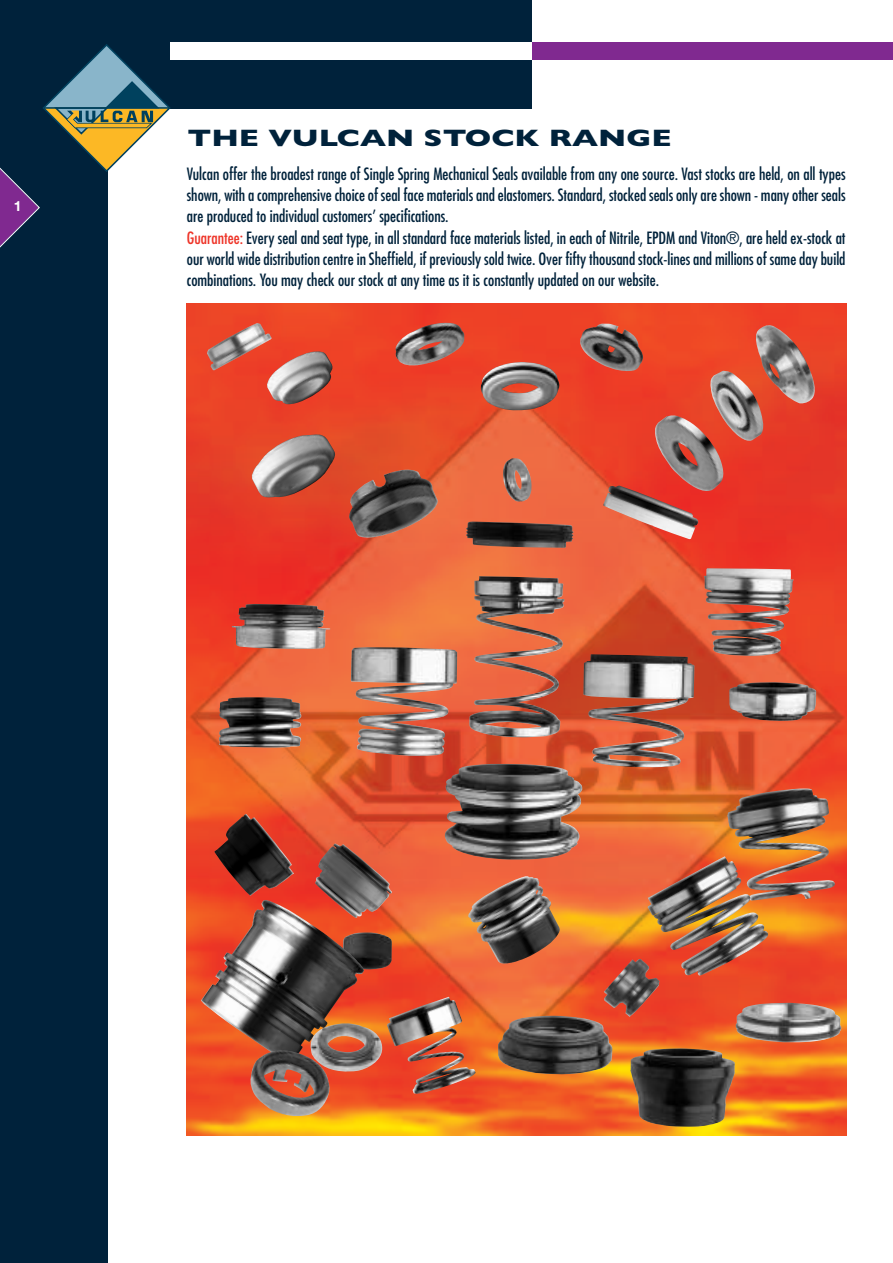
<style>
.page{position:relative;width:893px;height:1263px;background:#fff}
.page>*{position:absolute;margin:0;border:0;box-sizing:border-box;transform-origin:0 0}
.t1{font:24px "Gill Sans Bold TT";color:#00223b;scale:1.3 1}
.t2{font:condensed 16.5px/21.3px "Futura";color:#00223b}
.t3{font:700 14.1px "Helvetica Neue";color:#fff}
.s1{color:#ee3529}
</style>
<div class="page">
<div style="left:0;top:0;width:531px;height:109px;background:#00223b"></div>
<div style="left:531px;top:43px;width:362px;height:17px;background:#802990"></div>
<div style="left:170px;top:43px;width:361px;height:17px;background:#fff"></div>
<div style="left:0;top:0;width:108px;height:1263px;background:#00223b"></div>
<svg style="left:0;top:44px;width:170px;height:204px"></svg>
<img style="left:187px;top:304px;width:660px;height:832px">
<img style="left:351px;top:647px;width:107px;height:109px">
<img style="left:583px;top:654px;width:112px;height:113px">
<img style="left:469px;top:576px;width:96px;height:161px">
<img style="left:444px;top:763px;width:138px;height:97px">
<img style="left:654px;top:414px;width:71px;height:80px">
<img style="left:710px;top:370px;width:55px;height:74px">
<img style="left:348px;top:469px;width:90px;height:69px">
<img style="left:395px;top:323px;width:71px;height:42px">
<img style="left:578px;top:323px;width:66px;height:49px">
<img style="left:480px;top:362px;width:79px;height:49px">
<img style="left:498px;top:1015px;width:115px;height:59px">
<img style="left:387px;top:997px;width:89px;height:97px">
<img style="left:252px;top:434px;width:83px;height:64px">
<img style="left:265px;top:350px;width:68px;height:55px">
<img style="left:723px;top:770px;width:113px;height:131px">
<img style="left:219px;top:697px;width:83px;height:51px">
<img style="left:232px;top:603px;width:98px;height:46px">
<img style="left:729px;top:682px;width:88px;height:39px">
<img style="left:703px;top:568px;width:91px;height:88px">
<img style="left:447px;top:854px;width:113px;height:109px">
<img style="left:630px;top:1048px;width:105px;height:79px">
<img style="left:751px;top:323px;width:66px;height:81px">
<img style="left:736px;top:1002px;width:106px;height:41px">
<img style="left:207px;top:323px;width:82px;height:61px">
<img style="left:647px;top:856px;width:122px;height:120px">
<img style="left:465px;top:521px;width:109px;height:27px">
<img style="left:585px;top:485px;width:114px;height:69px">
<img style="left:503px;top:458px;width:29px;height:44px">
<img style="left:604px;top:957px;width:56px;height:60px">
<img style="left:206px;top:814px;width:88px;height:85px">
<img style="left:315px;top:834px;width:90px;height:84px">
<img style="left:364px;top:932px;width:28px;height:37px">
<img style="left:201px;top:899px;width:163px;height:165px">
<img style="left:310px;top:1023px;width:72px;height:49px">
<img style="left:249px;top:1044px;width:82px;height:73px">
<p class="t3" style="left:14px;top:201px;width:9px">1</p>
<h1 class="t1" style="left:187px;top:123px;width:374px">THE VULCAN STOCK RANGE</h1>
<p class="t2" style="left:187px;top:164px;width:660px">Vulcan offer the broadest range of Single Spring Mechanical Seals available from any one source. Vast stocks are held, on all types shown, with a comprehensive choice of seal face materials and elastomers. Standard, stocked seals only are shown - many other seals are produced to individual customers’ specifications.<br><span class="s1">Guarantee:</span> Every seal and seat type, in all standard face materials listed, in each of Nitrile, EPDM and Viton®, are held ex-stock at our world wide distribution centre in Sheffield, if previously sold twice. Over fifty thousand stock-lines and millions of same day build combinations. You may check our stock at any time as it is constantly updated on our website.</p>
</div>
